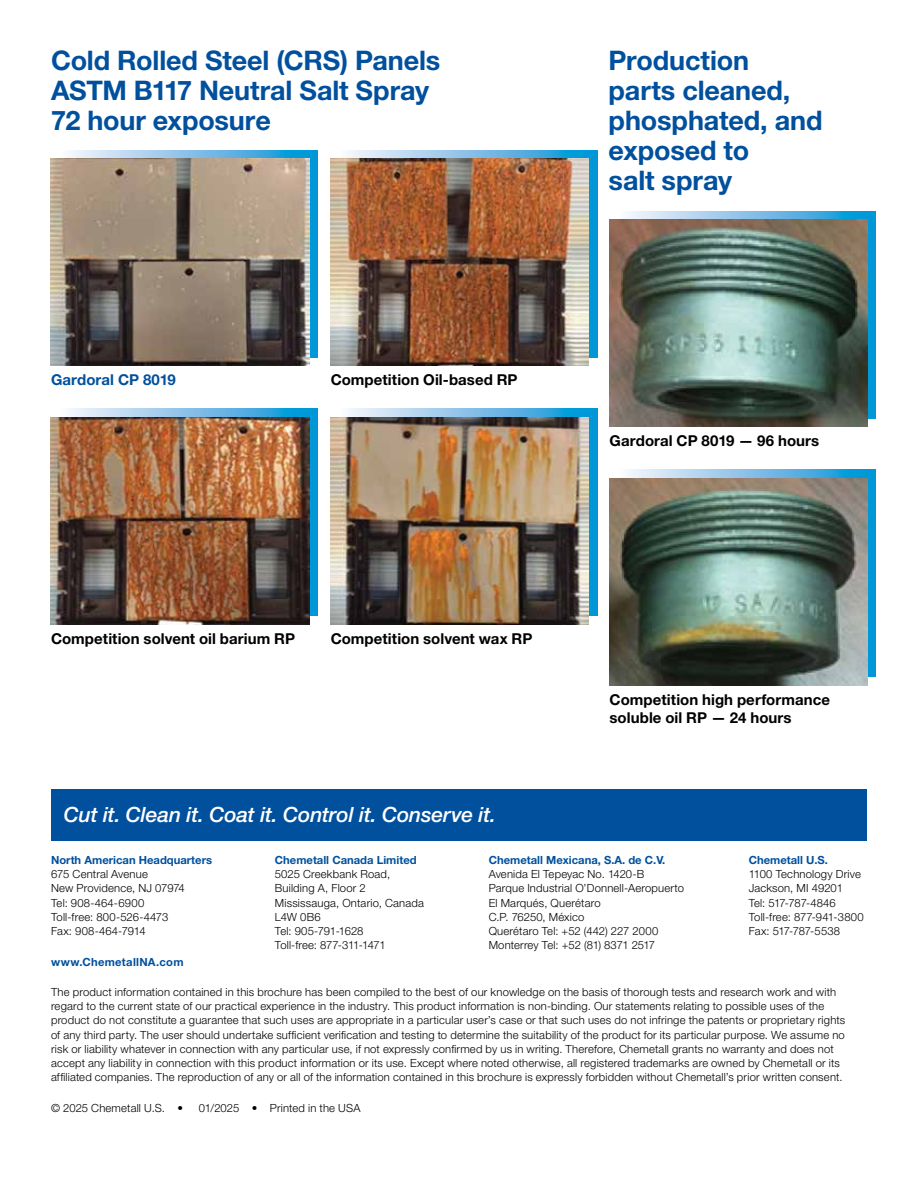
<style>
.page{position:relative;width:918px;height:1188px;background:#fff}
.page>*{position:absolute;margin:0;border:0;box-sizing:border-box;transform-origin:0 0}
.t1{font:700 27px/30px "Helvetica Neue LT Std";letter-spacing:-.005em;color:#00509e}
.t2{font:italic 500 21px "Helvetica Neue LT Std";letter-spacing:-.01em;color:#fff}
.t3{font:700 15px/18px "Helvetica Neue LT Std";letter-spacing:.005em;color:#000}
.t4{font:700 15px "Helvetica Neue LT Std";letter-spacing:.005em;color:#00509e}
.t5{font:300 11.25px/14.2px "Helvetica Neue LT Std";letter-spacing:.015em;color:#000}
.t6{font:700 11.25px "Helvetica Neue LT Std";color:#00509e}
.t7{font:700 11.25px "Helvetica Neue LT Std";letter-spacing:.025em;color:#00509e}
</style>
<div class="page">
<div style="left:51px;top:789px;width:816px;height:51px;background:#00509e"></div>
<svg style="left:59px;top:150px;width:258px;height:207px;background:#5ab1da"></svg>
<svg style="left:69px;top:409px;width:248px;height:207px;background:#49a8d7"></svg>
<svg style="left:339px;top:150px;width:258px;height:207px;background:#4daad8"></svg>
<svg style="left:618px;top:211px;width:258px;height:207px;background:#4dabd8"></svg>
<svg style="left:348px;top:409px;width:249px;height:207px;background:#46aee0"></svg>
<svg style="left:627px;top:470px;width:249px;height:207px;background:#46aee0"></svg>
<img style="left:51px;top:159px;width:258px;height:207px">
<img style="left:51px;top:417px;width:258px;height:207px">
<img style="left:330px;top:159px;width:259px;height:207px">
<img style="left:609px;top:220px;width:259px;height:207px">
<img style="left:330px;top:417px;width:259px;height:207px">
<img style="left:609px;top:478px;width:259px;height:207px">
<h1 class="t1" style="left:51px;top:45px;width:391px">Cold Rolled Steel (CRS) Panels<br>ASTM B117 Neutral Salt Spray<br>72 hour exposure</h1>
<h1 class="t1" style="left:609px;top:45px;width:215px">Production parts cleaned, phosphated, and exposed to<br>salt spray</h1>
<h3 class="t4" style="left:51px;top:371px;width:126px">Gardoral CP 8019</h3>
<h3 class="t3" style="left:331px;top:371px;width:188px">Competition Oil-based RP</h3>
<h3 class="t3" style="left:51px;top:629px;width:246px">Competition solvent oil barium RP</h3>
<h3 class="t3" style="left:331px;top:629px;width:203px">Competition solvent wax RP</h3>
<h2 class="t2" style="left:64px;top:803px;width:434px">Cut it. Clean it. Coat it. Control it. Conserve it.</h2>
<h3 class="t3" style="left:610px;top:432px;width:211px">Gardoral CP 8019 — 96 hours</h3>
<h3 class="t3" style="left:610px;top:690px;width:222px">Competition high performance soluble oil RP — 24 hours</h3>
<p class="t6" style="left:51px;top:853px;width:163px">North American Headquarters</p>
<p class="t5" style="left:51px;top:867px;width:135px">675 Central Avenue<br>New Providence, NJ 07974<br>Tel: 908-464-6900<br>Toll-free: 800-526-4473<br>Fax: 908-464-7914</p>
<p class="t6" style="left:275px;top:853px;width:143px">Chemetall Canada Limited</p>
<p class="t5" style="left:275px;top:867px;width:151px">5025 Creekbank Road,<br>Building A, Floor 2<br>Mississauga, Ontario, Canada<br>L4W 0B6<br>Tel: 905-791-1628<br>Toll-free: 877-311-1471</p>
<p class="t6" style="left:489px;top:853px;width:178px">Chemetall Mexicana, S.A. de C.V.</p>
<p class="t5" style="left:489px;top:867px;width:197px">Avenida El Tepeyac No. 1420-B<br>Parque Industrial O’Donnell-Aeropuerto<br>El Marqués, Querétaro<br>C.P. 76250, México<br>Querétaro Tel: +52 (442) 227 2000<br>Monterrey Tel: +52 (81) 8371 2517</p>
<p class="t6" style="left:749px;top:853px;width:81px">Chemetall U.S.</p>
<p class="t5" style="left:749px;top:867px;width:116px">1100 Technology Drive<br>Jackson, MI 49201<br>Tel: 517-787-4846<br>Toll-free: 877-941-3800<br>Fax: 517-787-5538</p>
<p class="t7" style="left:51px;top:955px;width:134px">www.ChemetallNA.com</p>
<p class="t5" style="left:51px;top:985px;width:796px">The product information contained in this brochure has been compiled to the best of our knowledge on the basis of thorough tests and research work and with regard to the current state of our practical experience in the industry. This product information is non-binding. Our statements relating to possible uses of the product do not constitute a guarantee that such uses are appropriate in a particular user’s case or that such uses do not infringe the patents or proprietary rights of any third party. The user should undertake sufficient verification and testing to determine the suitability of the product for its particular purpose. We assume no risk or liability whatever in connection with any particular use, if not expressly confirmed by us in writing. Therefore, Chemetall grants no warranty and does not accept any liability in connection with this product information or its use. Except where noted otherwise, all registered trademarks are owned by Chemetall or its affiliated companies. The reproduction of any or all of the information contained in this brochure is expressly forbidden without Chemetall’s prior written consent.</p>
<p class="t5" style="left:51px;top:1100px;width:134px">© 2025 Chemetall U.S. •</p>
<p class="t5" style="left:199px;top:1100px;width:163px">01/2025 • Printed in the USA</p>
</div>
